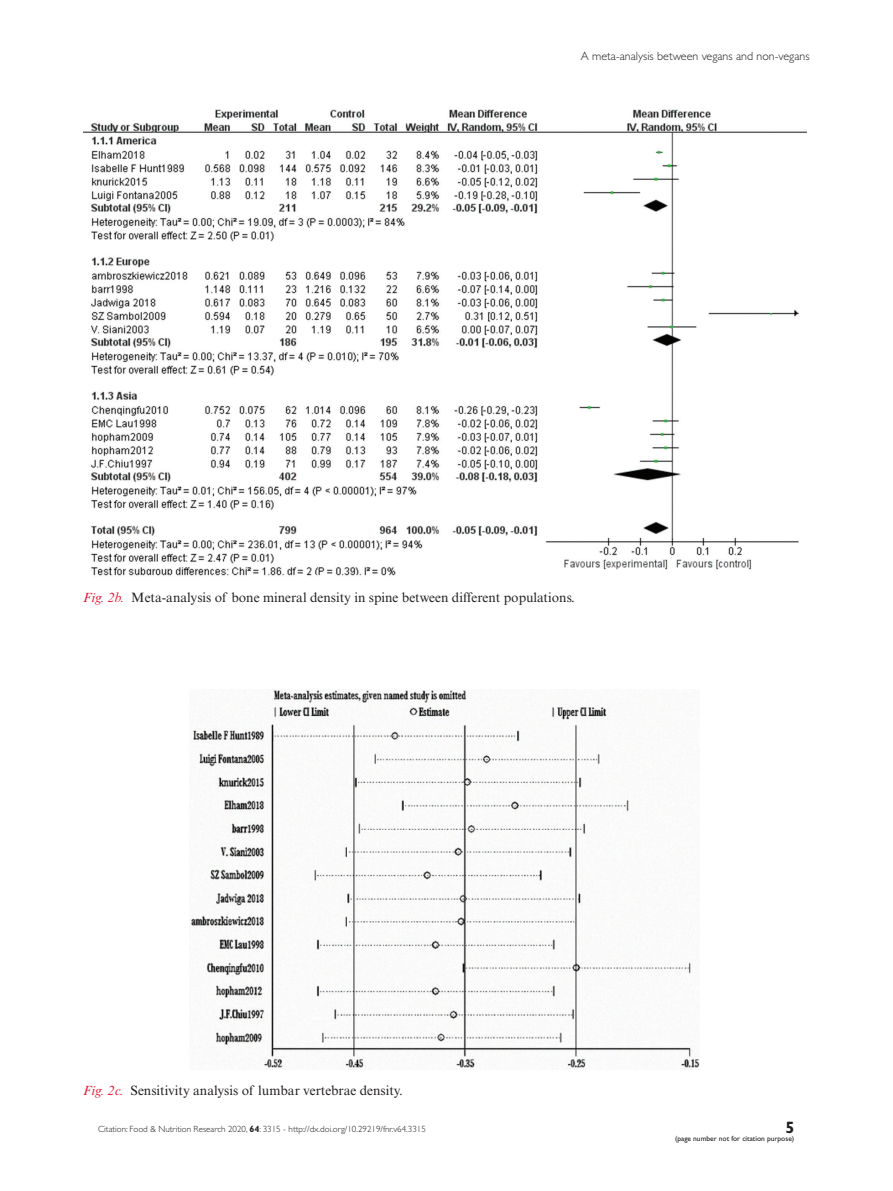
<style>
.page{position:relative;width:893px;height:1191px;background:#fff}
.page>*{position:absolute;margin:0;border:0;box-sizing:border-box;transform-origin:0 0}
.t1{font:700 16.5px "Gill Sans Std";color:#231f20}
.FC{font:13.5px "Times New Roman MT Std";color:#231f20}
.t2{font:300 12px "Gill Sans Std";color:#231f20}
.t3{font:300 9px "Gill Sans Std";color:#231f20}
.t4{font:7.5px "Gill Sans Std";color:#231f20}
.s1{font-style:italic;color:#e51836}
.s2{font-weight:700}
</style>
<div class="page">
<img style="left:83px;top:109px;width:723px;height:467px">
<img style="left:190px;top:689px;width:510px;height:380px">
<p class="t2" style="left:581px;top:50px;width:230px">A meta-analysis between vegans and non-vegans</p>
<p class="FC" style="left:83px;top:589px;width:493px"><span class="s1">Fig. 2b.</span> Meta-analysis of bone mineral density in spine between different populations.</p>
<p class="FC" style="left:83px;top:1082px;width:321px"><span class="s1">Fig. 2c.</span> Sensitivity analysis of lumbar vertebrae density.</p>
<p class="t3" style="left:98px;top:1124px;width:329px">Citation: Food &amp; Nutrition Research 2020, <span class="s2">64</span>: 3315 - http://dx.doi.org/10.29219/fnr.v64.3315</p>
<p class="t1" style="left:785px;top:1118px;width:11px">5</p>
<p class="t4" style="left:675px;top:1134px;width:121px">(page number not for citation purpose)</p>
</div>
